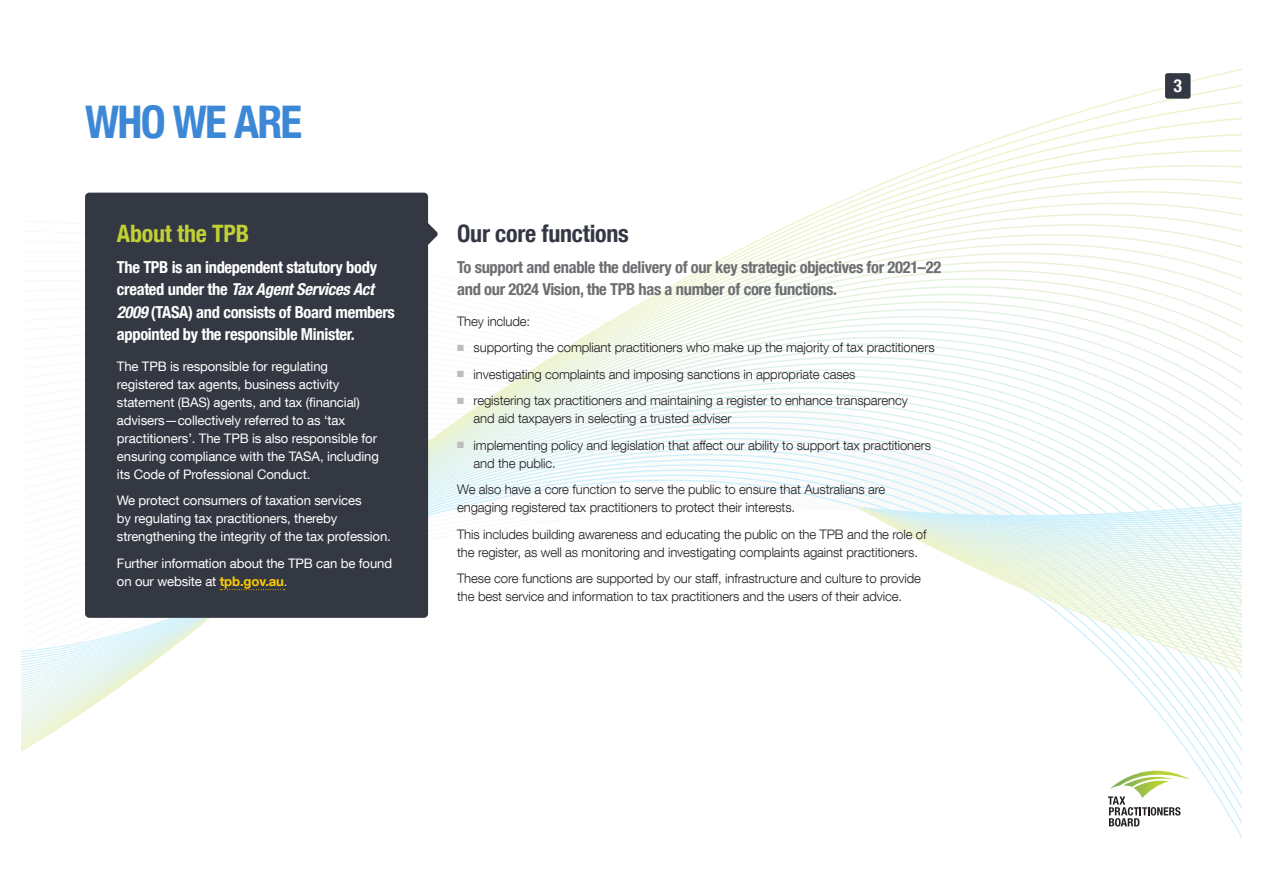
<style>
.page{position:relative;width:1263px;height:893px;background:#fff}
.page>*{position:absolute;margin:0;border:0;box-sizing:border-box;transform-origin:0 0}
.t1{font:700 condensed 45px "Helvetica Neue LT Com";letter-spacing:-.04em;color:#3d88d6}
.t2{font:700 condensed 24px "Helvetica Neue LT Com";letter-spacing:-.01em;color:#343843}
.t3{font:700 condensed 24px "Helvetica Neue LT Com";letter-spacing:-.01em;color:#c1d134}
.t4{font:700 condensed 18px "Helvetica Neue LT Com";color:#fff}
.p_intro{font:700 condensed 16.5px/22.5px "Helvetica Neue LT Com";letter-spacing:-.02em;color:#fff}
.p_intro-2{font:700 condensed 16.5px/22.5px "Helvetica Neue LT Com";letter-spacing:-.02em;color:#6d6e71}
.t5{font:300 13.2px/18px "Helvetica Neue LT Com";letter-spacing:-.01em;color:#231f20}
.t6{font:13.2px/18px "Helvetica Neue LT Com";letter-spacing:-.01em;color:#fff}
.s1{font-style:italic}
.s2{font-weight:700;color:#fecb00}
.s3{font-weight:300}
.s4{color:#bcbdc1}
</style>
<div class="page">
<svg style="left:248px;top:192px;width:609px;height:395px"></svg>
<svg style="left:917px;top:153px;width:325px;height:16px"></svg>
<svg style="left:878px;top:169px;width:364px;height:16px"></svg>
<svg style="left:857px;top:185px;width:385px;height:16px"></svg>
<svg style="left:857px;top:201px;width:385px;height:16px"></svg>
<svg style="left:857px;top:219px;width:385px;height:620px"></svg>
<svg style="left:21px;top:616px;width:189px;height:136px"></svg>
<div style="left:1165px;top:73px;width:25px;height:26px;background:#343843;border-radius:3px"></div>
<svg style="left:1108px;top:768px;width:82px;height:58px"></svg>
<div style="left:85px;top:193px;width:343px;height:425px;background:#343843;border-radius:4px"></div>
<svg style="left:220px;top:589px;width:65px;height:1px"></svg>
<svg style="left:428px;top:222px;width:10px;height:24px"></svg>
<p class="t1" style="left:85px;top:95px;width:219px">WHO WE ARE</p>
<p class="t3" style="left:117px;top:219px;width:134px">About the TPB</p>
<p class="p_intro" style="left:117px;top:256px;width:279px">The TPB is an independent statutory body created under the <span class="s1">Tax Agent Services Act 2009</span> (TASA) and consists of Board members appointed by the responsible Minister.</p>
<p class="t6" style="left:117px;top:357px;width:264px">The TPB is responsible for regulating registered tax agents, business activity statement (BAS) agents, and tax (financial) advisers—collectively referred to as ‘tax practitioners’. The TPB is also responsible for ensuring compliance with the TASA, including its Code of Professional Conduct.</p>
<p class="t6" style="left:117px;top:491px;width:275px">We protect consumers of taxation services<br>by regulating tax practitioners, thereby strengthening the integrity of the tax profession.</p>
<p class="t6" style="left:117px;top:554px;width:277px">Further information about the TPB can be found on our website at <span class="s2">tpb.gov.au</span><span class="s3">.</span></p>
<p class="t2" style="left:457px;top:219px;width:173px">Our core functions</p>
<p class="p_intro-2" style="left:457px;top:256px;width:486px">To support and enable the delivery of our key strategic objectives for 2021–22 and our 2024 Vision, the TPB has a number of core functions.</p>
<p class="t5" style="left:457px;top:312px;width:75px">They include:</p>
<p class="t5" style="left:457px;top:338px;width:479px"><span class="s4">■</span> supporting the compliant practitioners who make up the majority of tax practitioners</p>
<p class="t5" style="left:457px;top:365px;width:400px"><span class="s4">■</span> investigating complaints and imposing sanctions in appropriate cases</p>
<p class="t5" style="left:474px;top:391px;width:436px;text-indent:-16px"><span class="s4">■</span> registering tax practitioners and maintaining a register to enhance transparency and aid taxpayers in selecting a trusted adviser</p>
<p class="t5" style="left:474px;top:436px;width:459px;text-indent:-16px"><span class="s4">■</span> implementing policy and legislation that affect our ability to support tax practitioners and the public.</p>
<p class="t5" style="left:457px;top:480px;width:430px">We also have a core function to serve the public to ensure that Australians are engaging registered tax practitioners to protect their interests.</p>
<p class="t5" style="left:457px;top:525px;width:471px">This includes building awareness and educating the public on the TPB and the role of the register, as well as monitoring and investigating complaints against practitioners.</p>
<p class="t5" style="left:457px;top:569px;width:465px">These core functions are supported by our staff, infrastructure and culture to provide the best service and information to tax practitioners and the users of their advice.</p>
<h3 class="t4" style="left:1173px;top:75px;width:10px">3</h3>
</div>
